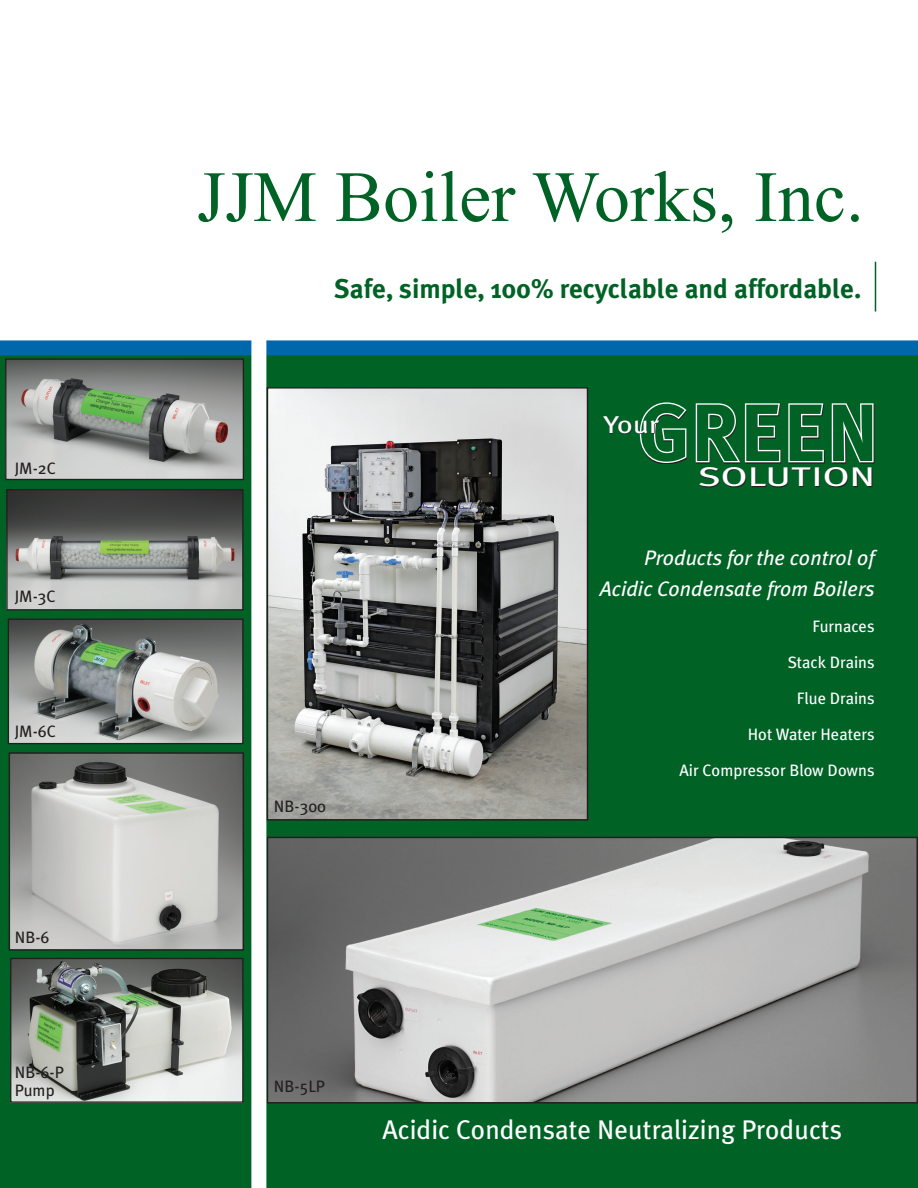
<style>
.page{position:relative;width:918px;height:1188px;background:#fff}
.page>*{position:absolute;margin:0;border:0;box-sizing:border-box;transform-origin:0 0}
.t1{font:81px "Meta Plus Bold Caps";color:#016226}
.t2{font:72px "Times New Roman";color:#016226}
.t3{font:700 27px "Meta Plus";color:#016226}
.t4{font:27px "Meta Plus";color:#fff}
.t5{font:27px "Meta Plus";color:#fff;scale:1.49 1}
.t6{font:24.3px "Meta Plus";color:#fff;scale:1.22 1}
.t7{font:italic 21px/31.5px "Meta Plus";color:#fff;text-align:right}
.t8{font:16.5px/36px "Meta Plus";color:#fff;text-align:right}
.t9{font:16.5px/18px "Meta Plus";color:#231f20}
</style>
<div class="page">
<div style="left:0;top:348px;width:918px;height:840px;background:#016226"></div>
<div style="left:0;top:340px;width:918px;height:15px;background:#0067aa"></div>
<svg style="left:639px;top:402px;width:48px;height:62px"></svg>
<svg style="left:695px;top:403px;width:180px;height:61px"></svg>
<svg style="left:700px;top:468px;width:173px;height:19px"></svg>
<svg style="left:604px;top:417px;width:56px;height:17px"></svg>
<img style="left:270px;top:840px;width:645px;height:261px">
<div style="left:267px;top:837px;width:651px;height:267px;border:2px solid #231f20"></div>
<img style="left:12px;top:755px;width:229px;height:193px">
<div style="left:9px;top:752px;width:235px;height:199px;border:2px solid #231f20"></div>
<div style="left:251px;top:317px;width:15px;height:871px;background:#fff"></div>
<img style="left:10px;top:621px;width:232px;height:121px">
<div style="left:8px;top:619px;width:236px;height:125px;border:1px solid #231f20"></div>
<img style="left:12px;top:960px;width:230px;height:141px">
<div style="left:10px;top:958px;width:234px;height:145px;border:1px solid #231f20"></div>
<img style="left:7px;top:360px;width:235px;height:118px">
<div style="left:5px;top:358px;width:239px;height:122px;border:1px solid #231f20"></div>
<img style="left:8px;top:491px;width:234px;height:117px">
<div style="left:6px;top:489px;width:238px;height:121px;border:1px solid #231f20"></div>
<hr style="left:875px;top:262px;width:1px;height:50px;background:#016226">
<img style="left:270px;top:390px;width:315px;height:428px">
<div style="left:267px;top:387px;width:321px;height:434px;border:2px solid #231f20"></div>
<p class="t9" style="left:15px;top:459px;width:43px">JM-2C</p>
<p class="t9" style="left:15px;top:587px;width:42px">JM-3C</p>
<p class="t9" style="left:15px;top:722px;width:43px">JM-6C</p>
<p class="t9" style="left:15px;top:928px;width:36px">NB-6</p>
<p class="t9" style="left:15px;top:1063px;width:51px">NB-6-P<br>Pump</p>
<h2 class="t2" style="left:197px;top:148px;width:668px">JJM Boiler Works, Inc.</h2>
<h3 class="t3" style="left:334px;top:273px;width:529px">Safe, simple, 100% recyclable and affordable.</h3>
<h1 class="t1" style="left:638px;top:386px;width:242px">GREEN</h1>
<h3 class="t5" style="left:698px;top:461px;width:120px">SOLUTION</h3>
<h3 class="t6" style="left:604px;top:410px;width:47px">Your</h3>
<p class="t9" style="left:274px;top:797px;width:54px">NB-300</p>
<p class="t7" style="left:600px;top:542px;width:276px">Products for the control of<br>Acidic Condensate from Boilers</p>
<p class="t8" style="left:680px;top:608px;width:196px">Furnaces<br>Stack Drains<br>Flue Drains<br>Hot Water Heaters<br>Air Compressor Blow Downs</p>
<p class="t9" style="left:274px;top:1078px;width:53px">NB-5LP</p>
<h3 class="t4" style="left:382px;top:1114px;width:461px">Acidic Condensate Neutralizing Products</h3>
</div>
